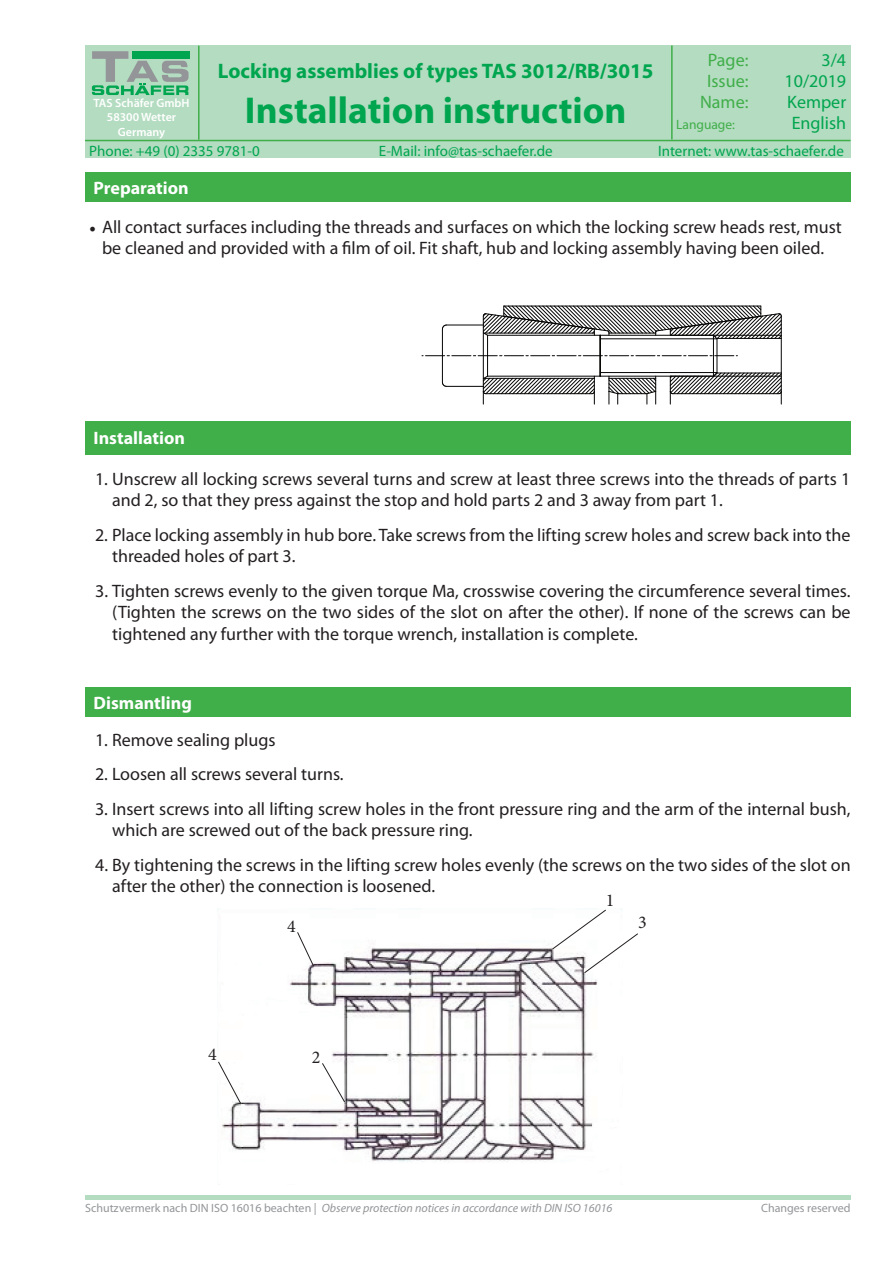
<style>
.page{position:relative;width:893px;height:1263px;background:#fff}
.page>*{position:absolute;margin:0;border:0;box-sizing:border-box;transform-origin:0 0}
.t1{font:700 37.5px "Myriad Pro";color:#00a54f}
.t2{font:700 21px "Myriad Pro";color:#00a54f}
.t3{font:18px/21.6px "Myriad Pro";color:#231f20}
.t4{font:700 18px "Myriad Pro";color:#fff}
.t5{font:18px "Myriad Pro";color:#00a54f}
.t6{font:18px "Myriad Pro";color:#40ae49}
.t7{font:18px "Minion Pro";color:#231f20}
.t8{font:15px "Myriad Pro";color:#00a54f}
.t9{font:13.5px "Myriad Pro";color:#40ae49}
.t10{font:italic 12px "Myriad Pro";color:#939598}
.t11{font:600 12px/14.4px "Myriad Pro";color:#fff;text-align:center}
.t12{font:12px "Myriad Pro";color:#939598}
.s1{font-family:"Minion Pro"}
.s2{font-style:normal}
</style>
<div class="page">
<div style="left:85px;top:46px;width:765px;height:112px;background:#b3dcc0"></div>
<hr style="left:85px;top:1195px;width:765px;height:4px;background:#b3dcc0">
<div style="left:132px;top:51px;width:58px;height:8px;background:#00a54f"></div>
<svg style="left:92px;top:51px;width:97px;height:44px"></svg>
<hr style="left:198px;top:46px;width:2px;height:94px;background:#40ae49">
<hr style="left:671px;top:45px;width:2px;height:94px;background:#40ae49">
<hr style="left:85px;top:140px;width:765px;height:1px;background:#40ae49">
<div style="left:85px;top:687px;width:765px;height:30px;background:#40ae49"></div>
<div style="left:85px;top:421px;width:765px;height:33px;background:#40ae49"></div>
<div style="left:85px;top:172px;width:765px;height:30px;background:#40ae49"></div>
<svg style="left:608px;top:377px;width:48px;height:27px"></svg>
<hr style="left:781px;top:338px;width:1px;height:35px;background:#040503">
<hr style="left:442px;top:329px;width:1px;height:53px;background:#040503">
<hr style="left:717px;top:339px;width:1px;height:34px;background:#040503">
<hr style="left:713px;top:335px;width:1px;height:41px;background:#040503">
<hr style="left:487px;top:335px;width:1px;height:41px;background:#040503">
<hr style="left:483px;top:325px;width:1px;height:61px;background:#040503">
<hr style="left:600px;top:335px;width:1px;height:41px;background:#040503">
<hr style="left:447px;top:386px;width:36px;height:1px;background:#040503">
<hr style="left:447px;top:325px;width:36px;height:1px;background:#040503">
<svg style="left:482px;top:375px;width:118px;height:29px"></svg>
<hr style="left:600px;top:376px;width:113px;height:1px;background:#040503">
<svg style="left:670px;top:372px;width:112px;height:32px"></svg>
<svg style="left:482px;top:305px;width:300px;height:35px"></svg>
<svg style="left:442px;top:324px;width:5px;height:5px"></svg>
<svg style="left:442px;top:382px;width:5px;height:5px"></svg>
<hr style="left:600px;top:372px;width:117px;height:1px;background:#040503">
<hr style="left:600px;top:339px;width:117px;height:1px;background:#040503">
<svg style="left:422px;top:355px;width:315px;height:1px"></svg>
<img style="left:217px;top:908px;width:381px;height:254px">
<svg style="left:217px;top:1061px;width:25px;height:43px"></svg>
<svg style="left:297px;top:931px;width:17px;height:36px"></svg>
<svg style="left:321px;top:1062px;width:25px;height:41px"></svg>
<svg style="left:551px;top:909px;width:87px;height:65px"></svg>
<p class="t11" style="left:93px;top:95px;width:98px">TAS Schäfer GmbH<br>58300 Wetter<br>Germany</p>
<p class="t2" style="left:218px;top:57px;width:437px">Locking assemblies of types TAS 3012/RB/3015</p>
<h1 class="t1" style="left:245px;top:86px;width:383px">Installation instruction</h1>
<p class="t6" style="left:708px;top:48px;width:42px">Page:</p>
<p class="t5" style="left:822px;top:48px;width:26px">3/4</p>
<p class="t6" style="left:707px;top:70px;width:43px">Issue:</p>
<p class="t5" style="left:785px;top:70px;width:63px">10/2019</p>
<p class="t6" style="left:700px;top:91px;width:50px">Name:</p>
<p class="t5" style="left:787px;top:91px;width:60px">Kemper</p>
<p class="t9" style="left:676px;top:117px;width:60px">Language:</p>
<p class="t5" style="left:792px;top:112px;width:56px">English</p>
<p class="t8" style="left:89px;top:141px;width:172px">Phone: +49 (0) 2335 9781-0</p>
<p class="t8" style="left:379px;top:141px;width:175px">E-Mail: info@tas-schaefer.de</p>
<p class="t8" style="left:658px;top:141px;width:187px">Internet: www.tas-schaefer.de</p>
<p class="t4" style="left:94px;top:176px;width:97px">Preparation</p>
<p class="t3" style="left:89px;top:216px;width:754px;text-align:center"><span class="s1">•</span> All contact surfaces including the threads and surfaces on which the locking screw heads rest, must be cleaned and provided with a film of oil. Fit shaft, hub and locking assembly having been oiled.</p>
<p class="t4" style="left:94px;top:427px;width:93px">Installation</p>
<p class="t3" style="left:112px;top:467px;width:740px;text-indent:-17px">1. Unscrew all locking screws several turns and screw at least three screws into the threads of parts 1 and 2, so that they press against the stop and hold parts 2 and 3 away from part 1.</p>
<p class="t3" style="left:112px;top:523px;width:740px;text-indent:-17px">2. Place locking assembly in hub bore. Take screws from the lifting screw holes and screw back into the threaded holes of part 3.</p>
<p class="t3" style="left:112px;top:579px;width:740px;text-align:justify;text-indent:-17px">3. Tighten screws evenly to the given torque Ma, crosswise covering the circumference several times. (Tighten the screws on the two sides of the slot on after the other). If none of the screws can be tightened any further with the torque wrench, installation is complete.</p>
<p class="t4" style="left:94px;top:691px;width:100px">Dismantling</p>
<p class="t3" style="left:95px;top:729px;width:182px">1. Remove sealing plugs</p>
<p class="t3" style="left:95px;top:763px;width:250px">2. Loosen all screws several turns.</p>
<p class="t3" style="left:112px;top:797px;width:740px;text-indent:-17px">3. Insert screws into all lifting screw holes in the front pressure ring and the arm of the internal bush, which are screwed out of the back pressure ring.</p>
<p class="t3" style="left:112px;top:853px;width:740px;text-indent:-17px">4. By tightening the screws in the lifting screw holes evenly (the screws on the two sides of the slot on after the other) the connection is loosened.</p>
<p class="t7" style="left:606px;top:888px;width:10px">1</p>
<p class="t7" style="left:208px;top:1042px;width:10px">4</p>
<p class="t7" style="left:287px;top:914px;width:10px">4</p>
<p class="t7" style="left:638px;top:910px;width:10px">3</p>
<p class="t7" style="left:312px;top:1045px;width:10px">2</p>
<p class="t10" style="left:85px;top:1201px;width:529px"><span class="s2">Schutzvermerk nach DIN ISO 16016 beachten |</span> Observe protection notices in accordance with DIN ISO 16016</p>
<p class="t12" style="left:761px;top:1201px;width:91px">Changes reserved</p>
</div>
